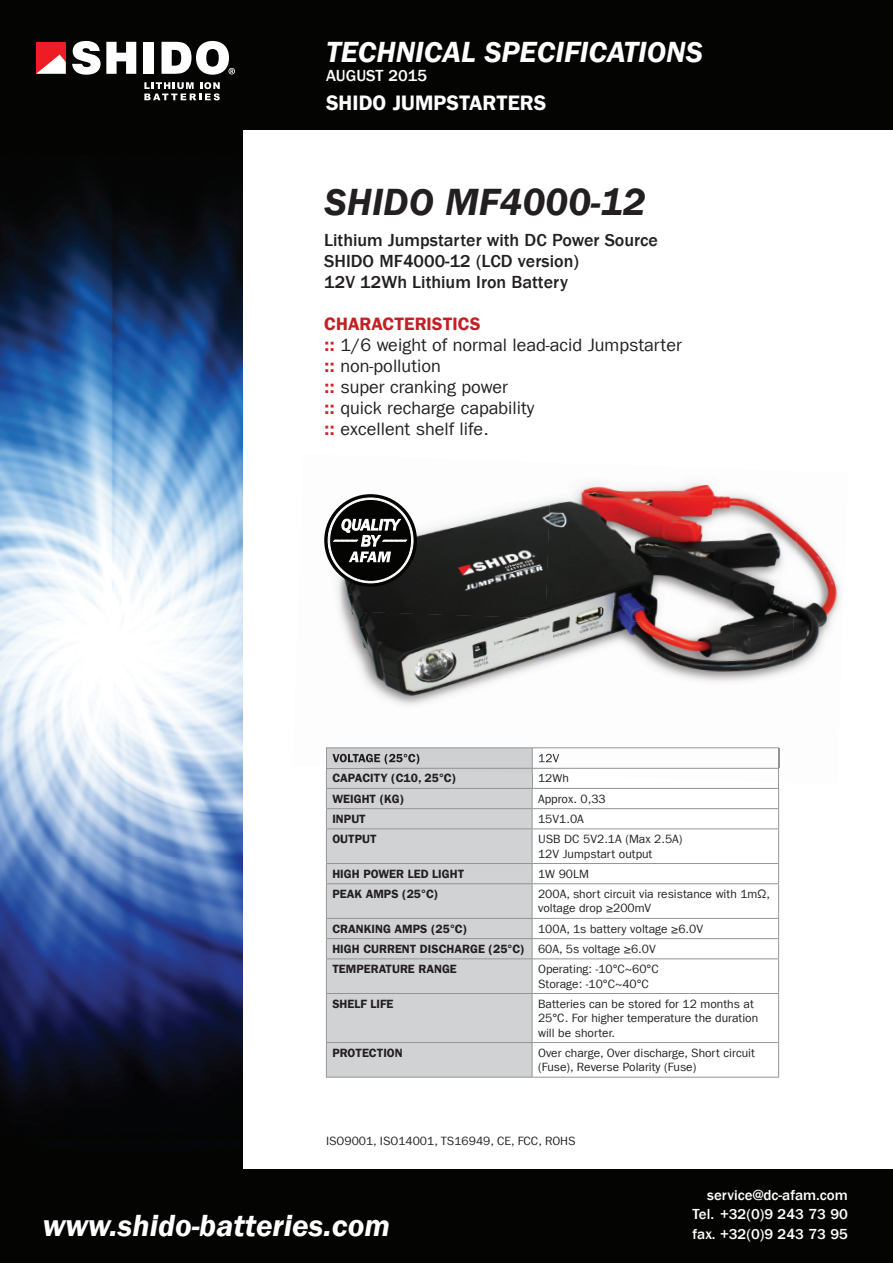
<style>
.page{position:relative;width:893px;height:1263px;background:#fff}
.page>*{position:absolute;margin:0;border:0;box-sizing:border-box;transform-origin:0 0}
.t1{font:39px "Franklin Gothic LT Com Dm It";color:#231f20}
.t2{font:31.5px "Franklin Gothic LT Com Dm It";color:#fff}
.t3{font:30px "Franklin Gothic LT Com Dm It";color:#fff}
.t4{font:21px "Franklin Gothic LT Com Dm";color:#fff}
.t5{font:18px/21px "Franklin Gothic LT Com";color:#231f20}
.t6{font:500 18px/21px "Franklin Gothic LT Com";color:#231f20}
.t7{font:18px "Franklin Gothic LT Com Dm";color:#c32025}
.t8{font:500 16.5px "Franklin Gothic LT Com";color:#fff}
.t9{font:500 15px/19.5px "Franklin Gothic LT Com";color:#fff;text-align:right}
.t10{font:12px/14.4px "Franklin Gothic LT Com";color:#231f20}
.t11{font:12px/20.2px "Franklin Gothic LT Com Dm";color:#231f20}
.s1{font-family:"Franklin Gothic LT Com Dm";color:#d1232a}
.s2{font-family:"Franklin Gothic LT Com"}
</style>
<div class="page">
<img style="left:0;top:130px;width:243px;height:1039px">
<div style="left:0;top:0;width:893px;height:130px;background:#040403"></div>
<div style="left:0;top:1169px;width:893px;height:94px;background:#040403"></div>
<div style="left:36px;top:42px;width:30px;height:32px;background:#ee1d23"></div>
<div style="left:144px;top:42px;width:10px;height:32px;background:#fff"></div>
<svg style="left:72px;top:41px;width:64px;height:34px"></svg>
<svg style="left:162px;top:41px;width:73px;height:34px"></svg>
<svg style="left:36px;top:55px;width:30px;height:19px"></svg>
<svg style="left:144px;top:82px;width:76px;height:18px"></svg>
<div style="left:327px;top:769px;width:205px;height:308px;background:#d1d2d4"></div>
<div style="left:326px;top:829px;width:206px;height:34px;background:#d1d2d4"></div>
<hr style="left:532px;top:788px;width:247px;height:1px;background:#939598">
<hr style="left:532px;top:808px;width:247px;height:1px;background:#939598">
<svg style="left:778px;top:864px;width:1px;height:19px"></svg>
<hr style="left:778px;top:884px;width:1px;height:34px;background:#939598">
<svg style="left:778px;top:919px;width:1px;height:39px"></svg>
<hr style="left:778px;top:959px;width:1px;height:34px;background:#939598">
<hr style="left:778px;top:994px;width:1px;height:48px;background:#939598">
<hr style="left:778px;top:1043px;width:1px;height:34px;background:#939598">
<hr style="left:532px;top:828px;width:247px;height:1px;background:#939598">
<hr style="left:532px;top:863px;width:247px;height:1px;background:#939598">
<hr style="left:532px;top:883px;width:247px;height:1px;background:#939598">
<hr style="left:532px;top:918px;width:247px;height:1px;background:#939598">
<hr style="left:532px;top:938px;width:247px;height:1px;background:#939598">
<hr style="left:532px;top:958px;width:247px;height:1px;background:#939598">
<hr style="left:532px;top:993px;width:247px;height:1px;background:#939598">
<hr style="left:532px;top:1042px;width:247px;height:1px;background:#939598">
<hr style="left:532px;top:1077px;width:247px;height:1px;background:#939598">
<hr style="left:778px;top:829px;width:1px;height:34px;background:#939598">
<hr style="left:326px;top:768px;width:206px;height:1px;background:#939598">
<hr style="left:326px;top:788px;width:206px;height:1px;background:#939598">
<hr style="left:326px;top:808px;width:206px;height:1px;background:#939598">
<svg style="left:326px;top:864px;width:1px;height:19px"></svg>
<svg style="left:532px;top:864px;width:1px;height:19px"></svg>
<hr style="left:326px;top:884px;width:1px;height:34px;background:#939598">
<hr style="left:532px;top:884px;width:1px;height:34px;background:#939598">
<svg style="left:326px;top:919px;width:1px;height:39px"></svg>
<svg style="left:532px;top:919px;width:1px;height:39px"></svg>
<hr style="left:326px;top:959px;width:1px;height:34px;background:#939598">
<hr style="left:532px;top:959px;width:1px;height:34px;background:#939598">
<hr style="left:326px;top:994px;width:1px;height:48px;background:#939598">
<hr style="left:532px;top:994px;width:1px;height:48px;background:#939598">
<hr style="left:326px;top:1043px;width:1px;height:34px;background:#939598">
<hr style="left:532px;top:1043px;width:1px;height:34px;background:#939598">
<hr style="left:326px;top:828px;width:206px;height:1px;background:#939598">
<hr style="left:326px;top:829px;width:1px;height:34px;background:#939598">
<hr style="left:532px;top:829px;width:1px;height:34px;background:#939598">
<hr style="left:326px;top:863px;width:206px;height:1px;background:#939598">
<hr style="left:326px;top:883px;width:206px;height:1px;background:#939598">
<hr style="left:326px;top:918px;width:206px;height:1px;background:#939598">
<hr style="left:326px;top:938px;width:206px;height:1px;background:#939598">
<hr style="left:326px;top:958px;width:206px;height:1px;background:#939598">
<hr style="left:326px;top:993px;width:206px;height:1px;background:#939598">
<hr style="left:326px;top:1042px;width:206px;height:1px;background:#939598">
<hr style="left:326px;top:1077px;width:206px;height:1px;background:#939598">
<img style="left:324px;top:494px;width:221px;height:115px">
<img style="left:545px;top:482px;width:243px;height:136px">
<img style="left:788px;top:522px;width:52px;height:149px">
<img style="left:339px;top:609px;width:207px;height:159px">
<img style="left:540px;top:618px;width:253px;height:150px">
<img style="left:327px;top:748px;width:205px;height:20px">
<img style="left:387px;top:769px;width:145px;height:5px">
<img style="left:326px;top:747px;width:453px;height:1px">
<svg style="left:778px;top:748px;width:1px;height:80px"></svg>
<svg style="left:326px;top:748px;width:1px;height:80px"></svg>
<svg style="left:532px;top:748px;width:1px;height:80px"></svg>
<img style="left:332px;top:754px;width:87px;height:10px">
<img style="left:539px;top:754px;width:20px;height:8px">
<svg style="left:324px;top:494px;width:93px;height:93px"></svg>
<svg style="left:328px;top:498px;width:85px;height:85px"></svg>
<div style="left:330px;top:499px;width:82px;height:82px;background:#040503;border-radius:50%"></div>
<div style="left:329px;top:499px;width:83px;height:83px;border:1px solid #fff;border-radius:50%"></div>
<svg style="left:333px;top:518px;width:75px;height:44px"></svg>
<h3 class="t3" style="left:326px;top:35px;width:378px">TECHNICAL SPECIFICATIONS</h3>
<h3 class="t8" style="left:326px;top:67px;width:103px">AUGUST 2015</h3>
<h3 class="t4" style="left:326px;top:90px;width:222px">SHIDO JUMPSTARTERS</h3>
<h1 class="t1" style="left:325px;top:180px;width:323px">SHIDO MF4000-12</h1>
<h3 class="t6" style="left:324px;top:229px;width:335px">Lithium Jumpstarter with DC Power Source<br>SHIDO MF4000-12 (LCD version)<br>12V 12Wh Lithium Iron Battery</h3>
<h3 class="t7" style="left:324px;top:313px;width:158px">CHARACTERISTICS</h3>
<h3 class="t5" style="left:324px;top:334px;width:359px"><span class="s1">::</span> 1/6 weight of normal lead-acid Jumpstarter <span class="s1">::</span> non-pollution<br><span class="s1">::</span> super cranking power<br><span class="s1">::</span> quick recharge capability<br><span class="s1">::</span> excellent shelf life.</h3>
<p class="t11" style="left:332px;top:768px;width:125px">CAPACITY (C10, 25°C)</p>
<p class="t10" style="left:538px;top:771px;width:32px">12Wh</p>
<p class="t11" style="left:332px;top:788px;width:74px">WEIGHT (KG)</p>
<p class="t10" style="left:538px;top:791px;width:69px">Approx. 0,33</p>
<p class="t11" style="left:332px;top:809px;width:35px">INPUT</p>
<p class="t10" style="left:538px;top:812px;width:47px">15V1.0A</p>
<p class="t11" style="left:332px;top:829px;width:46px">OUTPUT</p>
<p class="t10" style="left:538px;top:832px;width:146px">USB DC 5V2.1A (Max 2.5A)<br>12V Jumpstart output</p>
<p class="t11" style="left:332px;top:863px;width:133px">HIGH POWER LED LIGHT</p>
<p class="t10" style="left:538px;top:866px;width:52px">1W 90LM</p>
<p class="t11" style="left:332px;top:884px;width:108px">PEAK AMPS (25°C)</p>
<p class="t10" style="left:538px;top:887px;width:233px">200A, short circuit via resistance with 1mΩ, voltage drop ≥200mV</p>
<p class="t11" style="left:332px;top:918px;width:136px">CRANKING AMPS (25°C)</p>
<p class="t10" style="left:538px;top:921px;width:167px">100A, 1s battery voltage ≥6.0V</p>
<p class="t11" style="left:332px;top:939px;width:325px">HIGH CURRENT DISCHARGE (25°C) <span class="s2">60A, 5s voltage ≥6.0V<br></span>TEMPERATURE RANGE</p>
<p class="t10" style="left:538px;top:962px;width:122px">Operating: -10°C~60°C<br>Storage: -10°C~40°C</p>
<p class="t11" style="left:332px;top:993px;width:63px">SHELF LIFE</p>
<p class="t10" style="left:538px;top:996px;width:222px">Batteries can be stored for 12 months at<br>25°C. For higher temperature the duration will be shorter.</p>
<p class="t11" style="left:332px;top:1042px;width:72px">PROTECTION</p>
<p class="t10" style="left:538px;top:1045px;width:218px">Over charge, Over discharge, Short circuit (Fuse), Reverse Polarity (Fuse)</p>
<p class="t10" style="left:326px;top:1134px;width:251px">ISO9001, ISO14001, TS16949, CE, FCC, ROHS</p>
<h2 class="t2" style="left:43px;top:1208px;width:349px">www.shido-batteries.com</h2>
<p class="t9" style="left:692px;top:1185px;width:157px">service@dc-afam.com<br>Tel. +32(0)9 243 73 90</p>
<p class="t9" style="left:692px;top:1224px;width:157px">fax. +32(0)9 243 73 95</p>
</div>
